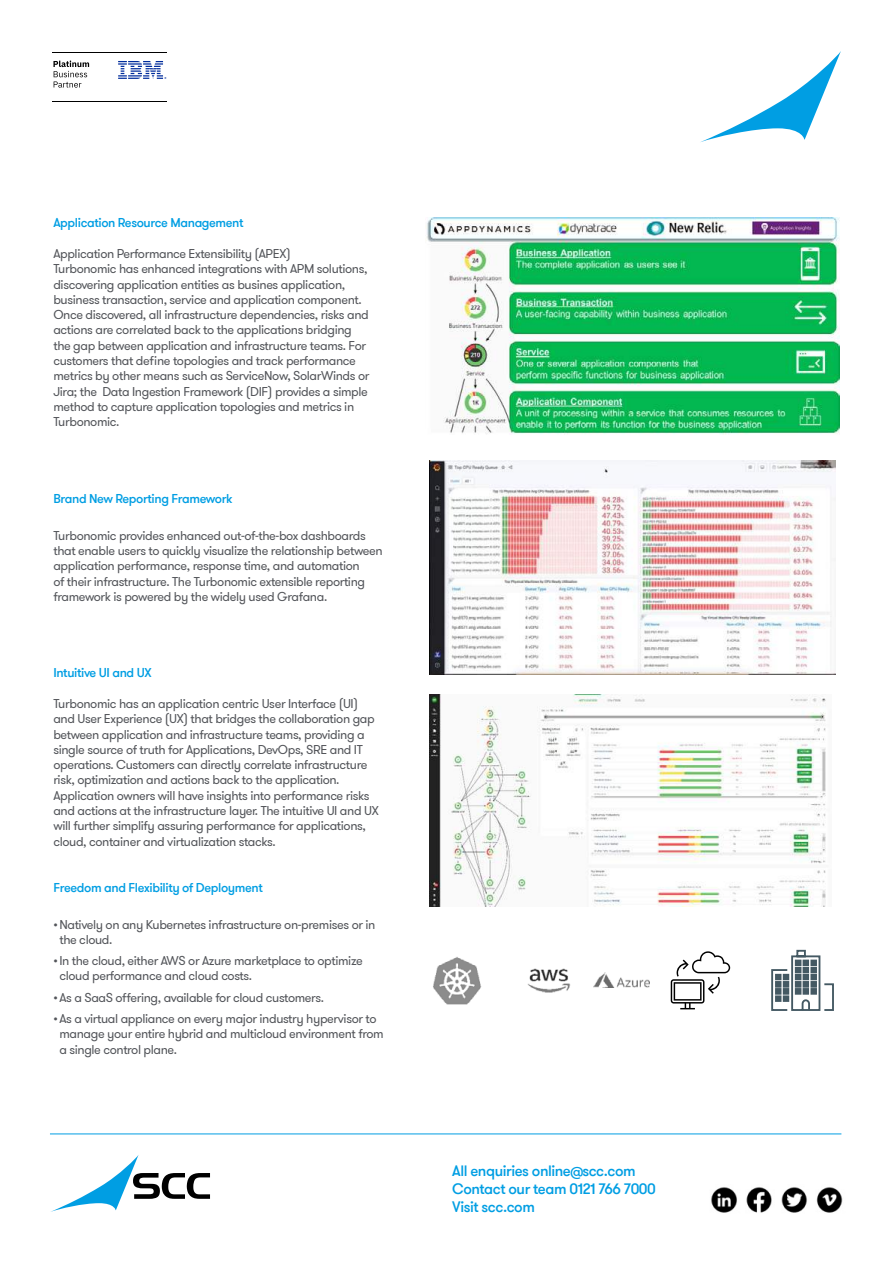
<style>
.page{position:relative;width:893px;height:1263px;background:#fff}
.page>*{position:absolute;margin:0;border:0;box-sizing:border-box;transform-origin:0 0}
.t1{font:500 15px/18px "GT Walsheim Pro";letter-spacing:-.03em;color:#009ee3}
.t2{font:12.75px/15.3px "GT Walsheim Pro";letter-spacing:-.03em;color:#53555a}
.t3{font:500 12.75px "GT Walsheim Pro";letter-spacing:-.03em;color:#009ee3}
</style>
<div class="page">
<svg style="left:701px;top:51px;width:140px;height:91px"></svg>
<svg style="left:51px;top:1155px;width:159px;height:57px"></svg>
<hr style="left:50px;top:1133px;width:791px;height:1px;background:#009ee3">
<img style="left:711px;top:1187px;width:132px;height:26px">
<svg style="left:53px;top:61px;width:36px;height:27px"></svg>
<hr style="left:53px;top:101px;width:114px;height:1px;background:#000">
<hr style="left:53px;top:52px;width:114px;height:1px;background:#000">
<svg style="left:118px;top:61px;width:48px;height:18px"></svg>
<img style="left:425px;top:218px;width:414px;height:216px">
<img style="left:429px;top:461px;width:407px;height:213px">
<img style="left:430px;top:695px;width:396px;height:211px">
<img style="left:433px;top:957px;width:49px;height:47px">
<img style="left:527px;top:968px;width:44px;height:25px">
<img style="left:593px;top:973px;width:56px;height:15px">
<svg style="left:671px;top:951px;width:59px;height:58px"></svg>
<svg style="left:771px;top:949px;width:63px;height:62px"></svg>
<svg style="left:783px;top:981px;width:6px;height:7px"></svg>
<svg style="left:783px;top:988px;width:6px;height:7px"></svg>
<svg style="left:775px;top:995px;width:6px;height:7px"></svg>
<svg style="left:783px;top:995px;width:6px;height:7px"></svg>
<p class="t3" style="left:53px;top:218px;width:192px">Application Resource Management</p>
<p class="t2" style="left:53px;top:247px;width:318px">Application Performance Extensibility (APEX)<br>Turbonomic has enhanced integrations with APM solutions, discovering application entities as busines application, business transaction, service and application component.<br>Once discovered, all infrastructure dependencies, risks and actions are correlated back to the applications bridging the gap between application and infrastructure teams. For customers that define topologies and track performance metrics by other means such as ServiceNow, SolarWinds or Jira; the Data Ingestion Framework (DIF) provides a simple method to capture application topologies and metrics in Turbonomic.</p>
<p class="t3" style="left:53px;top:494px;width:181px">Brand New Reporting Framework</p>
<p class="t2" style="left:53px;top:529px;width:331px">Turbonomic provides enhanced out-of-the-box dashboards that enable users to quickly visualize the relationship between application performance, response time, and automation<br>of their infrastructure. The Turbonomic extensible reporting framework is powered by the widely used Grafana.</p>
<p class="t3" style="left:53px;top:668px;width:100px">Intuitive UI and UX</p>
<p class="t2" style="left:53px;top:697px;width:327px">Turbonomic has an application centric User Interface (UI) and User Experience (UX) that bridges the collaboration gap between application and infrastructure teams, providing a single source of truth for Applications, DevOps, SRE and IT operations. Customers can directly correlate infrastructure risk, optimization and actions back to the application.<br>Application owners will have insights into performance risks and actions at the infrastructure layer. The intuitive UI and UX will further simplify assuring performance for applications, cloud, container and virtualization stacks.</p>
<p class="t3" style="left:53px;top:882px;width:211px">Freedom and Flexibility of Deployment</p>
<p class="t2" style="left:59px;top:917px;width:318px;text-indent:-6px">•Natively on any Kubernetes infrastructure on-premises or in the cloud.</p>
<p class="t2" style="left:59px;top:954px;width:305px;text-indent:-6px">•In the cloud, either AWS or Azure marketplace to optimize cloud performance and cloud costs.</p>
<p class="t2" style="left:53px;top:991px;width:272px">•As a SaaS offering, available for cloud customers.</p>
<p class="t2" style="left:59px;top:1012px;width:326px;text-indent:-6px">•As a virtual appliance on every major industry hypervisor to manage your entire hybrid and multicloud environment from a single control plane.</p>
<p class="t1" style="left:452px;top:1163px;width:205px">All enquiries online@scc.com<br>Contact our team 0121 766 7000<br>Visit scc.com</p>
</div>
